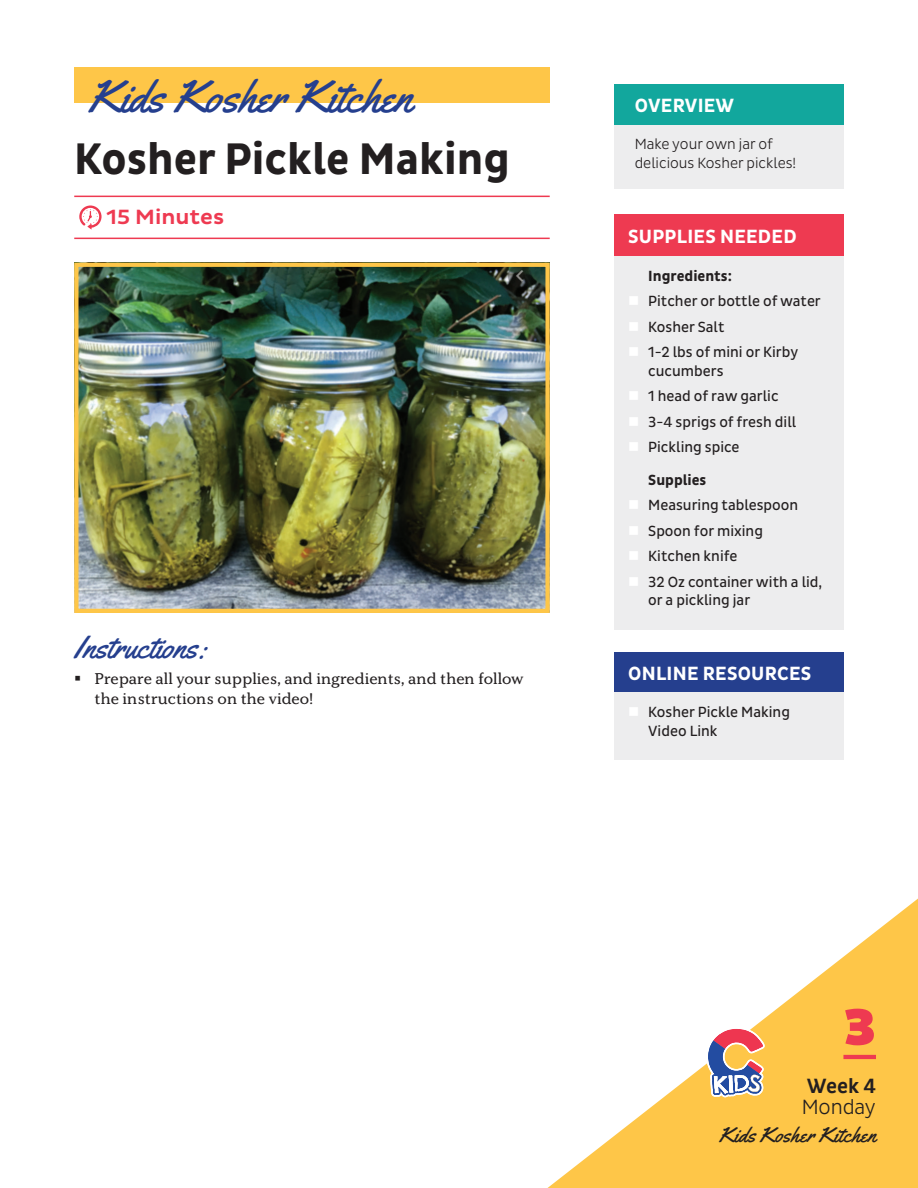
<style>
.page{position:relative;width:918px;height:1188px;background:#fff}
.page>*{position:absolute;margin:0;border:0;box-sizing:border-box;transform-origin:0 0}
.t1{font:900 52.5px "Pluto Sans";color:#ee3a51}
.t2{font:700 45px "Pluto Sans Cond";color:#231f20}
.t3{font:45px "Yellowtail";color:#253f8e}
.t4{font:31.5px "Yellowtail";color:#253f8e}
.t5{font:21px "Yellowtail";letter-spacing:.02em;color:#231f20}
.t6{font:500 21px "Pluto Sans";color:#ee3a51}
.t7{font:300 21px "Pluto Sans Cond";letter-spacing:-.005em;color:#231f20}
.t8{font:500 21px "Pluto Sans Cond";color:#231f20}
.t9{font:700 19.5px "Pluto Sans Cond";letter-spacing:.015em;color:#fff}
.t10{font:15.75px/19.6px "Kopius";color:#231f20}
.t11{font:15px/25.5px "Pluto Sans Cond";color:#231f20}
.t12{font:300 15px/18.8px "Pluto Sans Cond";color:#231f20}
.t13{font:700 15px "Pluto Sans Cond";color:#231f20}
</style>
<div class="page">
<svg style="left:547px;top:898px;width:371px;height:290px"></svg>
<svg style="left:706px;top:1027px;width:59px;height:70px"></svg>
<hr style="left:843px;top:1055px;width:33px;height:4px;background:#ee3a51">
<div style="left:74px;top:68px;width:476px;height:35px;background:#fec648"></div>
<hr style="left:74px;top:196px;width:476px;height:1px;background:#ee3a51">
<hr style="left:74px;top:238px;width:476px;height:1px;background:#ee3a51">
<svg style="left:79px;top:205px;width:23px;height:24px"></svg>
<img style="left:79px;top:268px;width:466px;height:340px">
<div style="left:74px;top:263px;width:476px;height:350px;border:4px solid #fec648"></div>
<div style="left:615px;top:84px;width:229px;height:41px;background:#12a79d"></div>
<div style="left:615px;top:125px;width:229px;height:63px;background:#ededee"></div>
<div style="left:615px;top:215px;width:229px;height:41px;background:#ee3a51"></div>
<div style="left:615px;top:256px;width:229px;height:49px;background:#ededee"></div>
<div style="left:615px;top:281px;width:229px;height:49px;background:#ededee"></div>
<div style="left:615px;top:307px;width:229px;height:49px;background:#ededee"></div>
<div style="left:615px;top:332px;width:229px;height:68px;background:#ededee"></div>
<div style="left:615px;top:377px;width:229px;height:48px;background:#ededee"></div>
<div style="left:615px;top:402px;width:229px;height:49px;background:#ededee"></div>
<div style="left:615px;top:428px;width:229px;height:48px;background:#ededee"></div>
<div style="left:615px;top:460px;width:229px;height:49px;background:#ededee"></div>
<div style="left:615px;top:485px;width:229px;height:49px;background:#ededee"></div>
<div style="left:615px;top:511px;width:229px;height:49px;background:#ededee"></div>
<div style="left:615px;top:536px;width:229px;height:49px;background:#ededee"></div>
<div style="left:615px;top:562px;width:229px;height:67px;background:#ededee"></div>
<div style="left:615px;top:652px;width:229px;height:41px;background:#253f8e"></div>
<div style="left:615px;top:693px;width:229px;height:67px;background:#ededee"></div>
<h2 class="t3" style="left:88px;top:68px;width:326px">Kids Kosher Kitchen</h2>
<h2 class="t2" style="left:74px;top:133px;width:437px">Kosher Pickle Making</h2>
<h3 class="t6" style="left:107px;top:205px;width:119px">15 Minutes</h3>
<h3 class="t4" style="left:74px;top:627px;width:135px">Instructions:</h3>
<p class="t10" style="left:94px;top:669px;width:431px">Prepare all your supplies, and ingredients, and then follow the instructions on the video!</p>
<h3 class="t9" style="left:635px;top:94px;width:101px">OVERVIEW</h3>
<p class="t12" style="left:635px;top:135px;width:163px">Make your own jar of delicious Kosher pickles!</p>
<h3 class="t9" style="left:628px;top:225px;width:170px">SUPPLIES NEEDED</h3>
<p class="t13" style="left:648px;top:267px;width:85px">Ingredients:</p>
<p class="t11" style="left:648px;top:289px;width:174px">Pitcher or bottle of water<br>Kosher Salt<br>1-2 lbs of mini or Kirby</p>
<p class="t11" style="left:648px;top:358px;width:149px">cucumbers<br>1 head of raw garlic<br>3-4 sprigs of fresh dill<br>Pickling spice</p>
<p class="t13" style="left:648px;top:471px;width:60px">Supplies</p>
<p class="t11" style="left:648px;top:493px;width:176px">Measuring tablespoon<br>Spoon for mixing<br>Kitchen knife<br>32 Oz container with a lid,</p>
<p class="t11" style="left:648px;top:588px;width:104px">or a pickling jar</p>
<h3 class="t9" style="left:628px;top:662px;width:185px">ONLINE RESOURCES</h3>
<p class="t11" style="left:648px;top:703px;width:143px;line-height:18.8px">Kosher Pickle Making<br>Video Link</p>
<h1 class="t1" style="left:843px;top:997px;width:34px">3</h1>
<h3 class="t8" style="left:807px;top:1074px;width:71px">Week 4</h3>
<h3 class="t7" style="left:802px;top:1095px;width:76px">Monday</h3>
<h3 class="t5" style="left:719px;top:1121px;width:159px">Kids Kosher Kitchen</h3>
</div>
